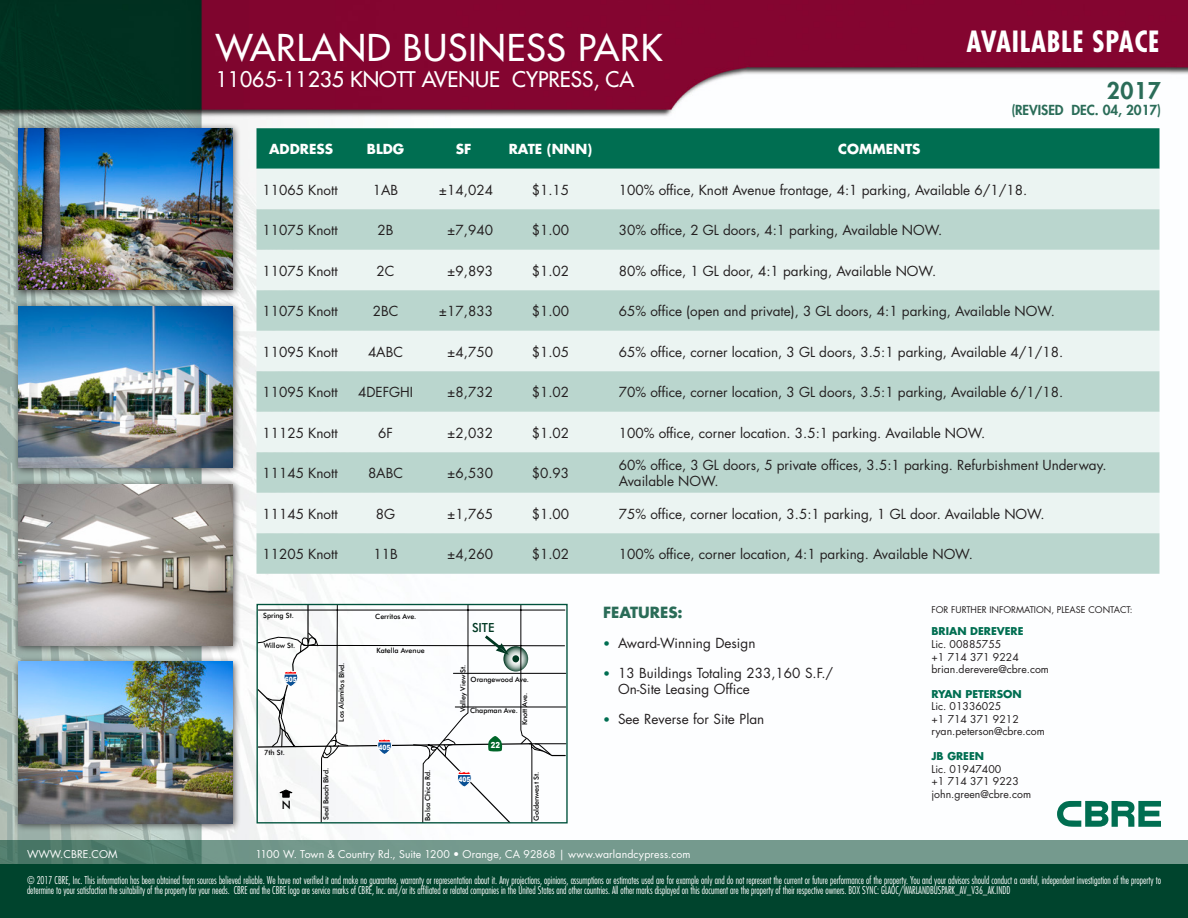
<style>
.page{position:relative;width:1188px;height:918px;background:#fff}
.page>*{position:absolute;margin:0;border:0;box-sizing:border-box;transform-origin:0 0}
.t1{font:500 36px "Futura Std";letter-spacing:.025em;color:#fff}
.t2{font:700 condensed 28.5px "Futura Std";letter-spacing:.025em;color:#fff}
.t3{font:800 22.5px "Futura Std";color:#2a6c58}
.t4{font:500 21px "Futura Std";color:#fff}
.t5{font:700 15px "Futura Std";color:#2a6c58}
.t6{font:13.5px/16.2px "Futura Std";color:#231f20}
.t7{font:700 13.5px "Futura Std";color:#fff}
.t8{font:800 13.5px "Futura Std";color:#2a6c58}
.t9{font:500 12.6px "Futura BT";color:#003822;scale:.96 1}
.t10{font:500 11.55px "Futura BT";color:#000}
.t11{font:300 condensed 10.5px/10.5px "Futura Std";color:#fff;scale:.9 1}
.t12{font:10.5px "Futura Std";color:#231f20}
.t13{font:10.5px "Futura Std";letter-spacing:.01em;color:#fff}
.t14{font:700 10.5px "Futura Std";color:#006e51}
.t15{font:9px "Futura Std";color:#231f20}
.t16{font:900 8.25px "Arial";color:#fff;scale:.83 1}
.t17{font:500 7.2px "Futura BT";letter-spacing:-.005em;color:#000}
.t18{font:900 7.2px "Arial";color:#fff;scale:.83 1}
.t19{font:500 7.05px "Futura BT";letter-spacing:-.005em;color:#000}
.t20{font:500 7.05px "Futura BT";letter-spacing:-.025em;color:#000}
.s1{font-size:12px;color:#006e51}
</style>
<div class="page">
<img style="left:0;top:0;width:1188px;height:841px">
<div style="left:0;top:864px;width:1188px;height:54px;background:#00442d"></div>
<svg style="left:0;top:841px;width:1188px;height:23px;background:#6e9487"></svg>
<svg style="left:1057px;top:801px;width:104px;height:26px"></svg>
<svg style="left:258px;top:606px;width:308px;height:216px"></svg>
<hr style="left:529px;top:743px;width:37px;height:1px;background:#000">
<hr style="left:453px;top:673px;width:113px;height:1px;background:#000">
<svg style="left:280px;top:790px;width:13px;height:7px"></svg>
<hr style="left:455px;top:707px;width:111px;height:1px;background:#000">
<svg style="left:266px;top:632px;width:285px;height:127px"></svg>
<svg style="left:453px;top:771px;width:23px;height:16px"></svg>
<div style="left:256px;top:604px;width:312px;height:220px;border:1px solid #00523c"></div>
<div style="left:256px;top:128px;width:904px;height:41px;background:#006e51"></div>
<div style="left:256px;top:169px;width:904px;height:40px;background:#ebf4f2"></div>
<svg style="left:256px;top:209px;width:904px;height:365px;background:#cfe3de"></svg>
<div style="left:13px;top:301px;width:228px;height:175px;background:#231f20;opacity:.75"></div>
<img style="left:18px;top:306px;width:214px;height:162px">
<div style="left:13px;top:479px;width:228px;height:175px;background:#231f20;opacity:.75"></div>
<img style="left:18px;top:484px;width:214px;height:162px">
<div style="left:13px;top:656px;width:228px;height:176px;background:#231f20;opacity:.75"></div>
<img style="left:18px;top:662px;width:214px;height:162px">
<div style="left:13px;top:123px;width:228px;height:175px;background:#231f20;opacity:.75"></div>
<img style="left:18px;top:128px;width:214px;height:162px">
<h1 class="t1" style="left:216px;top:26px;width:448px">WARLAND BUSINESS PARK</h1>
<h2 class="t2" style="left:967px;top:24px;width:194px">AVAILABLE SPACE</h2>
<h3 class="t4" style="left:216px;top:66px;width:420px">11065-11235 KNOTT AVENUE CYPRESS, CA</h3>
<p class="t3" style="left:1107px;top:76px;width:56px">2017</p>
<p class="t8" style="left:1011px;top:101px;width:151px">(REVISED Dec. 04, 2017)</p>
<p class="t7" style="left:269px;top:140px;width:66px">ADDRESS</p>
<p class="t7" style="left:367px;top:140px;width:39px">BLDG</p>
<p class="t7" style="left:456px;top:140px;width:17px">SF</p>
<p class="t7" style="left:509px;top:140px;width:85px">RATE (NNN)</p>
<p class="t7" style="left:838px;top:140px;width:84px">COMMENTS</p>
<p class="t6" style="left:262px;top:182px;width:77px">11065 Knott</p>
<p class="t6" style="left:373px;top:182px;width:27px">1AB</p>
<p class="t6" style="left:439px;top:182px;width:56px">±14,024</p>
<p class="t6" style="left:532px;top:182px;width:39px">$1.15</p>
<p class="t6" style="left:619px;top:182px;width:410px">100% office, Knott Avenue frontage, 4:1 parking, Available 6/1/18.</p>
<p class="t6" style="left:262px;top:222px;width:77px">11075 Knott</p>
<p class="t6" style="left:378px;top:222px;width:17px">2B</p>
<p class="t6" style="left:447px;top:222px;width:47px">±7,940</p>
<p class="t6" style="left:532px;top:222px;width:39px">$1.00</p>
<p class="t6" style="left:619px;top:222px;width:325px">30% office, 2 GL doors, 4:1 parking, Available NOW.</p>
<p class="t6" style="left:262px;top:263px;width:77px">11075 Knott</p>
<p class="t6" style="left:377px;top:263px;width:19px">2C</p>
<p class="t6" style="left:447px;top:263px;width:47px">±9,893</p>
<p class="t6" style="left:532px;top:263px;width:39px">$1.02</p>
<p class="t6" style="left:619px;top:263px;width:319px">80% office, 1 GL door, 4:1 parking, Available NOW.</p>
<p class="t6" style="left:262px;top:303px;width:77px">11075 Knott</p>
<p class="t6" style="left:373px;top:303px;width:27px">2BC</p>
<p class="t6" style="left:439px;top:303px;width:56px">±17,833</p>
<p class="t6" style="left:532px;top:303px;width:39px">$1.00</p>
<p class="t6" style="left:619px;top:303px;width:438px">65% office (open and private), 3 GL doors, 4:1 parking, Available NOW.</p>
<p class="t6" style="left:262px;top:344px;width:77px">11095 Knott</p>
<p class="t6" style="left:368px;top:344px;width:37px">4ABC</p>
<p class="t6" style="left:447px;top:344px;width:47px">±4,750</p>
<p class="t6" style="left:532px;top:344px;width:39px">$1.05</p>
<p class="t6" style="left:619px;top:344px;width:446px">65% office, corner location, 3 GL doors, 3.5:1 parking, Available 4/1/18.</p>
<p class="t6" style="left:262px;top:384px;width:77px">11095 Knott</p>
<p class="t6" style="left:358px;top:384px;width:57px">4DEFGHI</p>
<p class="t6" style="left:447px;top:384px;width:47px">±8,732</p>
<p class="t6" style="left:532px;top:384px;width:39px">$1.02</p>
<p class="t6" style="left:619px;top:384px;width:446px">70% office, corner location, 3 GL doors, 3.5:1 parking, Available 6/1/18.</p>
<p class="t6" style="left:262px;top:425px;width:77px">11125 Knott</p>
<p class="t6" style="left:378px;top:425px;width:16px">6F</p>
<p class="t6" style="left:447px;top:425px;width:47px">±2,032</p>
<p class="t6" style="left:532px;top:425px;width:39px">$1.02</p>
<p class="t6" style="left:619px;top:425px;width:368px">100% office, corner location. 3.5:1 parking. Available NOW.</p>
<p class="t6" style="left:262px;top:465px;width:77px">11145 Knott</p>
<p class="t6" style="left:368px;top:465px;width:37px">8ABC</p>
<p class="t6" style="left:447px;top:465px;width:47px">±6,530</p>
<p class="t6" style="left:532px;top:465px;width:39px">$0.93</p>
<p class="t6" style="left:619px;top:457px;width:489px">60% office, 3 GL doors, 5 private offices, 3.5:1 parking. Refurbishment Underway.<br>Available NOW.</p>
<p class="t6" style="left:262px;top:506px;width:77px">11145 Knott</p>
<p class="t6" style="left:376px;top:506px;width:21px">8G</p>
<p class="t6" style="left:447px;top:506px;width:47px">±1,765</p>
<p class="t6" style="left:532px;top:506px;width:39px">$1.00</p>
<p class="t6" style="left:619px;top:506px;width:427px">75% office, corner location, 3.5:1 parking, 1 GL door. Available NOW.</p>
<p class="t6" style="left:262px;top:546px;width:77px">11205 Knott</p>
<p class="t6" style="left:373px;top:546px;width:26px">11B</p>
<p class="t6" style="left:447px;top:546px;width:47px">±4,260</p>
<p class="t6" style="left:532px;top:546px;width:39px">$1.02</p>
<p class="t6" style="left:619px;top:546px;width:356px">100% office, corner location, 4:1 parking. Available NOW.</p>
<p class="t17" style="left:263px;top:611px;width:32px">Spring St.</p>
<p class="t17" style="left:264px;top:641px;width:33px">Willow St.</p>
<p class="t18" style="left:285px;top:674px;width:16px">605</p>
<p class="t17" style="left:264px;top:748px;width:22px">7th St.</p>
<p class="t10" style="left:282px;top:798px;width:11px">N</p>
<p class="t19" style="left:337px;top:722px;width:61px;rotate:-90deg">Los Alamitos Blvd.</p>
<p class="t17" style="left:375px;top:612px;width:43px">Cerritos Ave.</p>
<p class="t17" style="left:377px;top:646px;width:50px">Katella Avenue</p>
<p class="t9" style="left:472px;top:620px;width:25px">SITE</p>
<p class="t19" style="left:459px;top:712px;width:49px;rotate:-90deg">Valley View St.</p>
<p class="t17" style="left:471px;top:675px;width:60px">Orangewood Ave.</p>
<p class="t19" style="left:520px;top:725px;width:34px;rotate:-90deg">Knott Ave.</p>
<p class="t17" style="left:470px;top:706px;width:49px">Chapman Ave.</p>
<p class="t18" style="left:379px;top:742px;width:16px">405</p>
<p class="t16" style="left:491px;top:739px;width:13px">22</p>
<p class="t20" style="left:322px;top:820px;width:53px;rotate:-90deg">Seal Beach Blvd.</p>
<p class="t19" style="left:423px;top:821px;width:52px;rotate:-90deg">Bolsa Chica Rd.</p>
<p class="t18" style="left:458px;top:774px;width:16px">405</p>
<p class="t19" style="left:532px;top:821px;width:51px;rotate:-90deg">Goldenwest St.</p>
<p class="t5" style="left:603px;top:602px;width:81px">FEATURES:</p>
<p class="t6" style="left:603px;top:635px;width:154px"><span class="s1">•</span> Award-Winning Design</p>
<p class="t6" style="left:618px;top:665px;width:217px;text-indent:-15px"><span class="s1">•</span> 13 Buildings Totaling 233,160 S.F./<br>On-Site Leasing Office</p>
<p class="t6" style="left:603px;top:711px;width:163px"><span class="s1">•</span> See Reverse for Site Plan</p>
<p class="t15" style="left:932px;top:604px;width:203px">FOR FURTHER INFORMATION, PLEASE CONTACT:</p>
<p class="t14" style="left:932px;top:624px;width:93px">BRIAN DEREVERE</p>
<p class="t12" style="left:932px;top:637px;width:71px">Lic. 00885755</p>
<p class="t12" style="left:932px;top:650px;width:89px">+1 714 371 9224</p>
<p class="t12" style="left:932px;top:663px;width:119px">brian.derevere@cbre.com</p>
<p class="t14" style="left:932px;top:687px;width:92px">RYAN PETERSON</p>
<p class="t12" style="left:932px;top:700px;width:71px">Lic. 01336025</p>
<p class="t12" style="left:932px;top:712px;width:89px">+1 714 371 9212</p>
<p class="t12" style="left:932px;top:725px;width:115px">ryan.peterson@cbre.com</p>
<p class="t14" style="left:932px;top:749px;width:54px">JB GREEN</p>
<p class="t12" style="left:932px;top:762px;width:71px">Lic. 01947400</p>
<p class="t12" style="left:932px;top:775px;width:89px">+1 714 371 9223</p>
<p class="t12" style="left:932px;top:787px;width:101px">john.green@cbre.com</p>
<p class="t13" style="left:256px;top:847px;width:437px">1100 W. Town &amp; Country Rd., Suite 1200 • Orange, CA 92868 | www.warlandcypress.com</p>
<p class="t13" style="left:27px;top:847px;width:92px">WWW.CBRE.COM</p>
<p class="t11" style="left:27px;top:874px;width:1262px">© 2017 CBRE, Inc. This information has been obtained from sources believed reliable. We have not verified it and make no guarantee, warranty or representation about it. Any projections, opinions, assumptions or estimates used are for example only and do not represent the current or future performance of the property. You and your advisors should conduct a careful, independent investigation of the property to determine to your satisfaction the suitability of the property for your needs. CBRE and the CBRE logo are service marks of CBRE, Inc. and/or its affiliated or related companies in the United States and other countries. All other marks displayed on this document are the property of their respective owners. BOX SYNC: GLAOC/Warlan</p>
<p class="t11" style="left:926px;top:885px;width:95px">dBusPark_AV_v36_AK.in dd</p>
</div>
